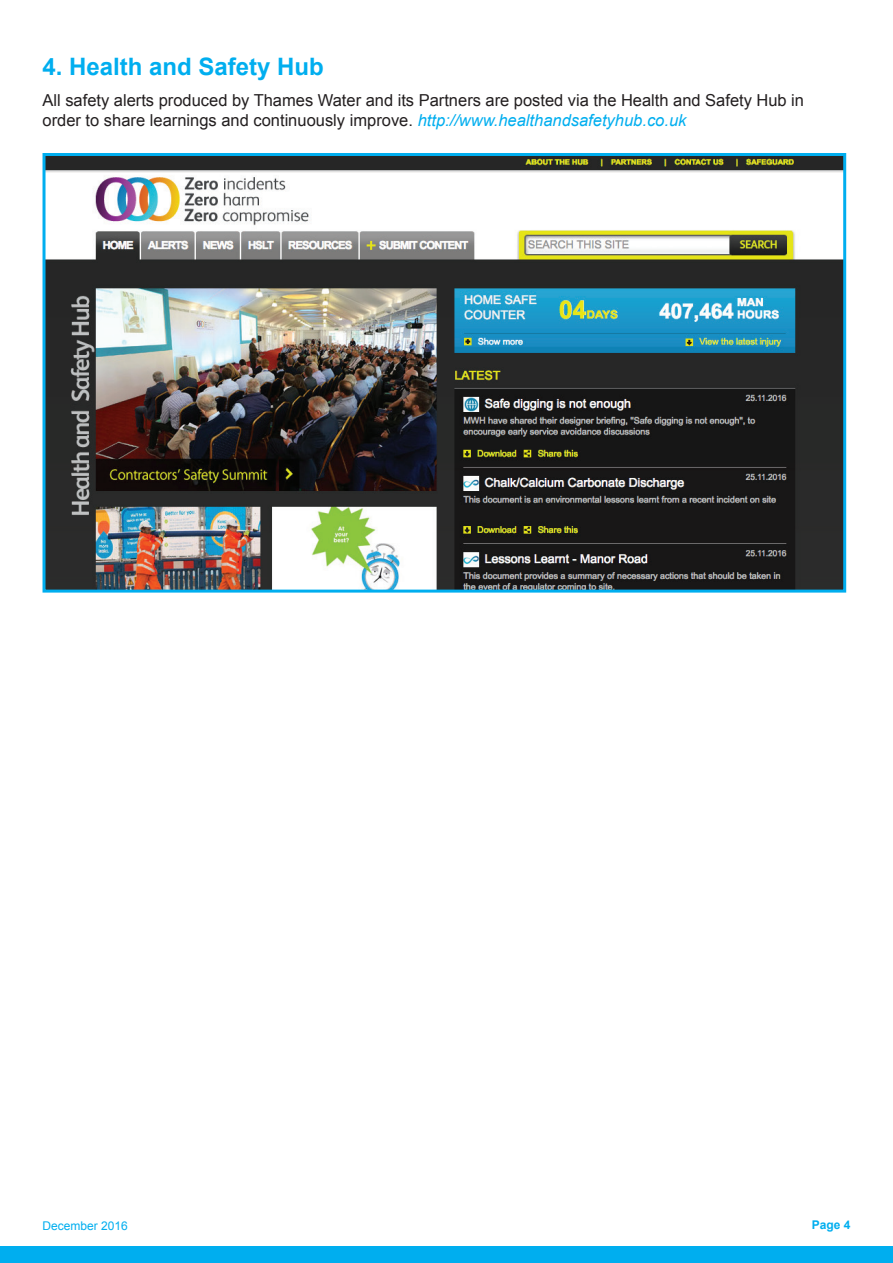
<style>
.page{position:relative;width:893px;height:1263px;background:#fff}
.page>*{position:absolute;margin:0;border:0;box-sizing:border-box;transform-origin:0 0}
.t1{font:700 24px "Arial";color:#00aeef}
.t2{font:16.5px/19.8px "Arial";color:#231f20}
.t3{font:12px "Arial";color:#00aeef}
.t4{font:700 12px "Arial";color:#00aeef}
.s1{font-style:italic;color:#00aeef}
</style>
<div class="page">
<div style="left:0;top:1246px;width:893px;height:17px;background:#00aeef"></div>
<img style="left:47px;top:157px;width:795px;height:432px">
<div style="left:43px;top:153px;width:803px;height:440px;border:3px solid #00aeef"></div>
<h1 class="t1" style="left:43px;top:51px;width:283px">4. Health and Safety Hub</h1>
<p class="t2" style="left:43px;top:91px;width:763px">All safety alerts produced by Thames Water and its Partners are posted via the Health and Safety Hub in order to share learnings and continuously improve. <span class="s1">http://www.healthandsafetyhub.co.uk</span></p>
<p class="t3" style="left:43px;top:1217px;width:87px">December 2016</p>
<p class="t4" style="left:812px;top:1217px;width:40px">Page 4</p>
</div>
